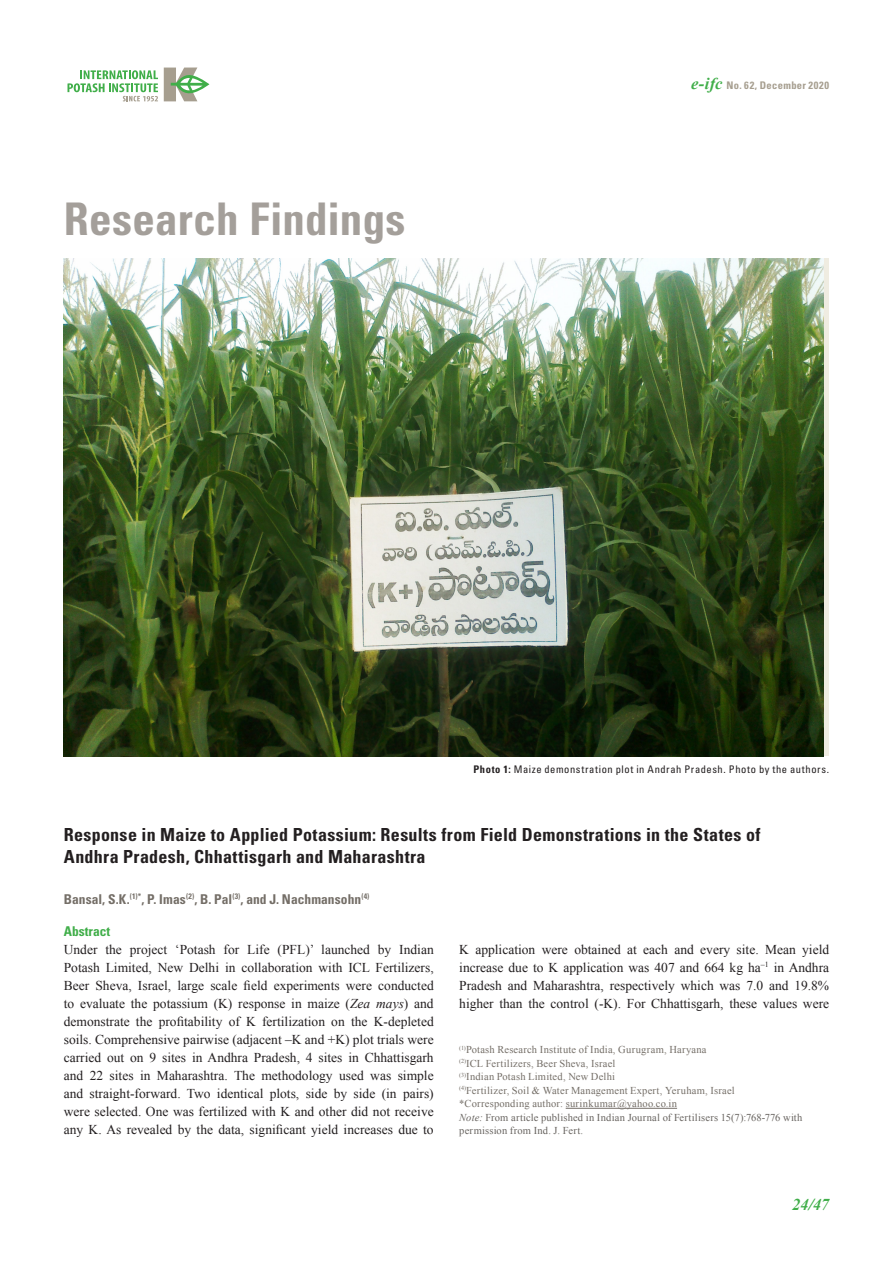
<style>
.page{position:relative;width:893px;height:1263px;background:#fff}
.page>*{position:absolute;margin:0;border:0;box-sizing:border-box;transform-origin:0 0}
.t1{font:700 condensed 45px "Univers LT Std";letter-spacing:.005em;color:#a49f9a}
.IPI_Article_Title{font:700 condensed 18px/22.5px "Univers LT Std";letter-spacing:.02em;color:#231f20}
.t2{font:italic 700 16.5px "Times New Roman";color:#40ae49}
.IPI_Standard{font:13.5px/18px "Times New Roman";color:#231f20;text-align:justify}
.IPI_authors{font:700 condensed 13.5px "Univers LT Std";letter-spacing:.005em;color:#746e67}
.IPI_header_green{font:700 condensed 13.5px "Univers LT Std";color:#40ae49}
.IPI_Author_Attributi{font:10.5px "Times New Roman";letter-spacing:.02em;color:#746e67}
.IPI_Author_Attributi-2{font:10.5px/13.5px "Times New Roman";letter-spacing:.015em;color:#67635f}
.IPI_Figure_caption{font:condensed 10.5px "Univers LT Pro";letter-spacing:.055em;color:#231f20}
.t3{font:700 condensed 10.5px "Univers LT Std";letter-spacing:.035em;color:#a69e8f}
.s1{font-family:"Times New Roman";font-style:italic;font-stretch:normal;font-size:16.5px;color:#40ae49}
.s2{font-family:"Univers LT Std";font-weight:700}
.s3{font-style:italic}
</style>
<div class="page">
<svg style="left:164px;top:68px;width:45px;height:33px"></svg>
<svg style="left:68px;top:70px;width:90px;height:31px"></svg>
<img style="left:64px;top:259px;width:760px;height:497px">
<hr style="left:566px;top:1108px;width:111px;height:1px;background:#746e67">
<p class="t1" style="left:64px;top:191px;width:343px">Research Findings</p>
<p class="t3" style="left:691px;top:79px;width:140px"><span class="s1">e-ifc</span> No. 62, December 2020</p>
<p class="IPI_Figure_caption" style="left:473px;top:762px;width:357px"><span class="s2">Photo 1:</span> Maize demonstration plot in Andrah Pradesh. Photo by the authors.</p>
<p class="IPI_Article_Title" style="left:64px;top:823px;width:698px">Response in Maize to Applied Potassium: Results from Field Demonstrations in the States of<br>Andhra Pradesh, Chhattisgarh and Maharashtra</p>
<p class="IPI_authors" style="left:64px;top:891px;width:307px">Bansal, S.K.<sup>(1)*</sup>, P. Imas<sup>(2)</sup>, B. Pal<sup>(3)</sup>, and J. Nachmansohn<sup>(4)</sup></p>
<p class="IPI_header_green" style="left:64px;top:923px;width:48px">Abstract</p>
<p class="IPI_Standard" style="left:64px;top:940px;width:371px">Under the project ‘Potash for Life (PFL)’ launched by Indian Potash Limited, New Delhi in collaboration with ICL Fertilizers, Beer Sheva, Israel, large scale field experiments were conducted to evaluate the potassium (K) response in maize (<span class="s3">Zea mays</span>) and demonstrate the profitability of K fertilization on the K-depleted soils. Comprehensive pairwise (adjacent –K and +K) plot trials were carried out on 9 sites in Andhra Pradesh, 4 sites in Chhattisgarh and 22 sites in Maharashtra. The methodology used was simple and straight-forward. Two identical plots, side by side (in pairs) were selected. One was fertilized with K and other did not receive any K. As revealed by the data, significant yield increases due to</p>
<p class="IPI_Standard" style="left:459px;top:940px;width:371px">K application were obtained at each and every site. Mean yield increase due to K application was 407 and 664 kg ha<sup>–1</sup> in Andhra Pradesh and Maharashtra, respectively which was 7.0 and 19.8% higher than the control (-K). For Chhattisgarh, these values were</p>
<p class="IPI_Author_Attributi" style="left:459px;top:1042px;width:249px"><sup>(1)</sup>Potash Research Institute of India, Gurugram, Haryana</p>
<p class="IPI_Author_Attributi" style="left:459px;top:1056px;width:158px"><sup>(2)</sup>ICL Fertilizers, Beer Sheva, Israel</p>
<p class="IPI_Author_Attributi" style="left:459px;top:1069px;width:157px"><sup>(3)</sup>Indian Potash Limited, New Delhi</p>
<p class="IPI_Author_Attributi" style="left:459px;top:1083px;width:277px"><sup>(4)</sup>Fertilizer, Soil &amp; Water Management Expert, Yeruham, Israel</p>
<p class="IPI_Author_Attributi" style="left:459px;top:1096px;width:219px">*Corresponding author: surinkumar@yahoo.co.in</p>
<p class="IPI_Author_Attributi-2" style="left:459px;top:1110px;width:345px"><span class="s3">Note:</span> From article published in Indian Journal of Fertilisers 15(7):768-776 with permission from Ind. J. Fert.</p>
<p class="t2" style="left:792px;top:1193px;width:39px">24/47</p>
</div>
